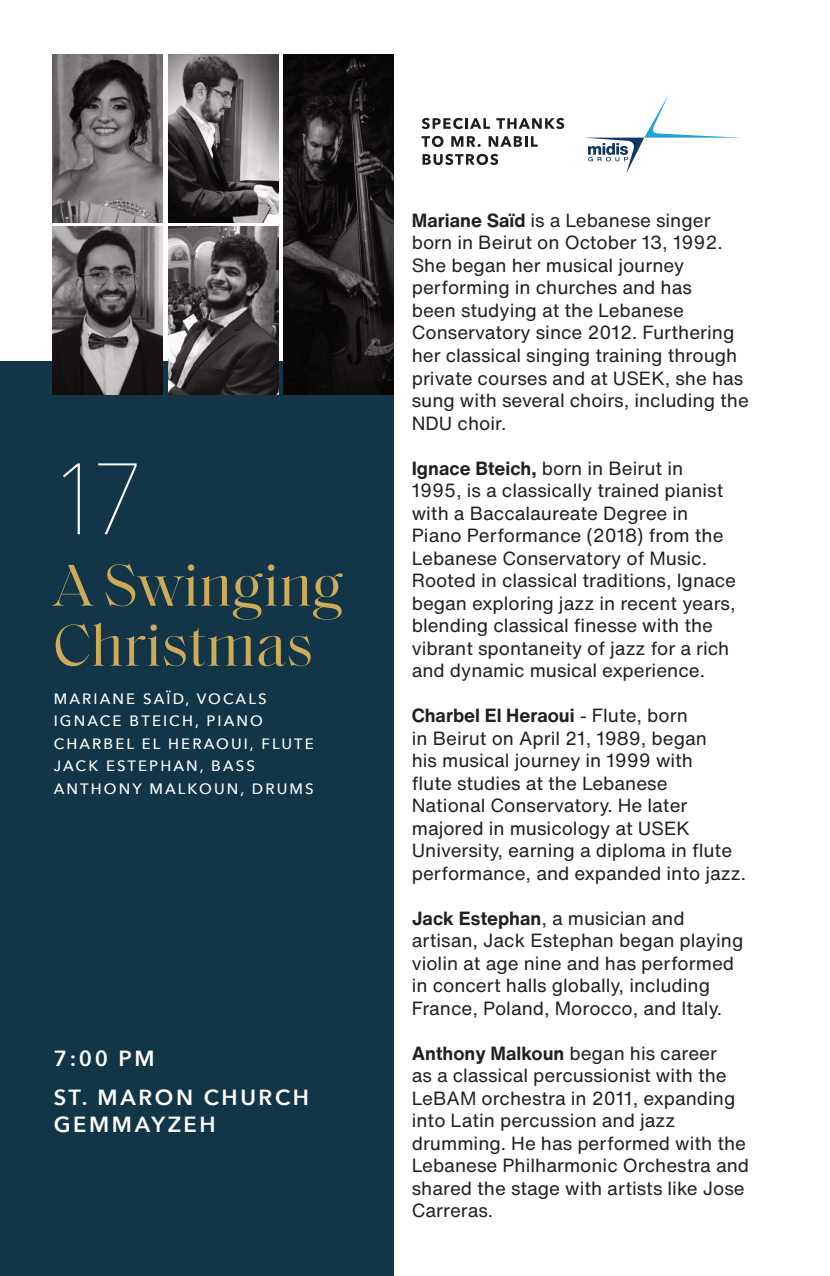
<style>
.page{position:relative;width:830px;height:1276px;background:#fff}
.page>*{position:absolute;margin:0;border:0;box-sizing:border-box;transform-origin:0 0}
.t1{font:200 100px "Avenir Next";color:#fff}
.t2{font:60px/60px "Saol Display";color:#cfab59}
.t3{font:600 21.75px/26.2px "Avenir Next";letter-spacing:.12em;color:#fff}
.t4{font:18.75px/22.5px "Helvetica Now Text";color:#231f20}
.t5{font:500 15px/22.5px "Avenir Next";letter-spacing:.14em;color:#fff}
.s1{font-weight:700}
</style>
<div class="page">
<div style="left:0;top:361px;width:394px;height:915px;background:#123548"></div>
<svg style="left:584px;top:96px;width:157px;height:78px"></svg>
<svg style="left:421px;top:118px;width:69px;height:11px"></svg>
<svg style="left:496px;top:118px;width:68px;height:11px"></svg>
<svg style="left:421px;top:136px;width:22px;height:11px"></svg>
<svg style="left:451px;top:136px;width:29px;height:11px"></svg>
<svg style="left:488px;top:136px;width:49px;height:11px"></svg>
<svg style="left:422px;top:154px;width:76px;height:11px"></svg>
<img style="left:52px;top:54px;width:111px;height:169px">
<img style="left:168px;top:54px;width:111px;height:169px">
<img style="left:168px;top:227px;width:111px;height:168px">
<img style="left:52px;top:227px;width:111px;height:168px">
<img style="left:283px;top:54px;width:111px;height:341px">
<h1 class="t1" style="left:49px;top:415px;width:99px">17</h1>
<h2 class="t2" style="left:54px;top:551px;width:291px">A Swinging<br>Christmas</h2>
<p class="t5" style="left:54px;top:687px;width:261px">MARIANE SAÏD, VOCALS<br>IGNACE BTEICH, PIANO<br>CHARBEL EL HERAOUI, FLUTE<br>JACK ESTEPHAN, BASS<br>ANTHONY MALKOUN, DRUMS</p>
<p class="t3" style="left:54px;top:1044px;width:102px">7:00 PM</p>
<p class="t3" style="left:54px;top:1084px;width:256px">ST. MARON CHURCH<br>GEMMAYZEH</p>
<p class="t4" style="left:411px;top:208px;width:338px"><span class="s1">Mariane Saïd</span> is a Lebanese singer born in Beirut on October 13, 1992.<br>She began her musical journey performing in churches and has<br>been studying at the Lebanese<br>Conservatory since 2012. Furthering her classical singing training through private courses and at USEK, she has sung with several choirs, including the<br>NDU choir.</p>
<p class="t4" style="left:411px;top:456px;width:326px"><span class="s1">Ignace Bteich,</span> born in Beirut in 1995, is a classically trained pianist with a Baccalaureate Degree in Piano Performance (2018) from the Lebanese Conservatory of Music.<br>Rooted in classical traditions, Ignace began exploring jazz in recent years, blending classical finesse with the vibrant spontaneity of jazz for a rich and dynamic musical experience.</p>
<p class="t4" style="left:411px;top:703px;width:335px"><span class="s1">Charbel El Heraoui</span> - Flute, born<br>in Beirut on April 21, 1989, began<br>his musical journey in 1999 with<br>flute studies at the Lebanese National Conservatory. He later majored in musicology at USEK University, earning a diploma in flute performance, and expanded into jazz.</p>
<p class="t4" style="left:411px;top:906px;width:333px"><span class="s1">Jack Estephan</span>, a musician and artisan, Jack Estephan began playing violin at age nine and has performed in concert halls globally, including France, Poland, Morocco, and Italy.</p>
<p class="t4" style="left:411px;top:1041px;width:339px"><span class="s1">Anthony Malkoun</span> began his career<br>as a classical percussionist with the<br>LeBAM orchestra in 2011, expanding into Latin percussion and jazz drumming. He has performed with the<br>Lebanese Philharmonic Orchestra and shared the stage with artists like Jose<br>Carreras.</p>
</div>
